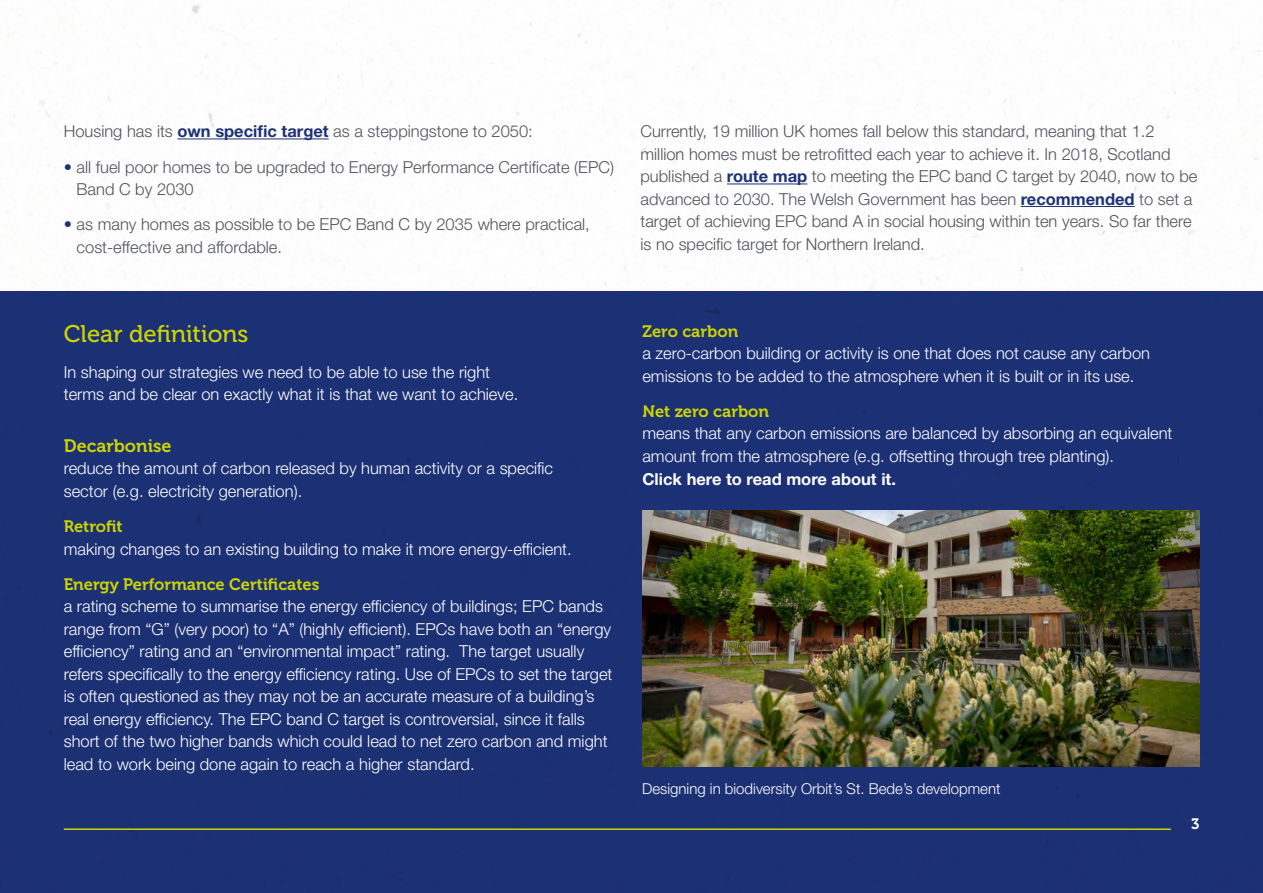
<style>
.page{position:relative;width:1263px;height:893px;background:#fff}
.page>*{position:absolute;margin:0;border:0;box-sizing:border-box;transform-origin:0 0}
.t1{font:24px "Museo 500";color:#cdd500}
.t2{font:18px "Museo 700";color:#cdd500}
.t3{font:300 16.5px/22.5px "Helvetica Neue LT Std";color:#fff}
.t4{font:300 16.5px/22.5px "Helvetica Neue LT Std";color:#50535a}
.t5{font:16.5px "Museo 700";color:#cdd500}
.t6{font:700 16.5px "Helvetica Neue LT Std";color:#fff}
.t7{font:300 15px "Helvetica Neue LT Std";color:#fff}
.t8{font:15px "Museo 700";color:#fff}
.s1{font-weight:700;color:#1d3176}
.s2{color:#1d3176}
</style>
<div class="page">
<div style="left:0;top:291px;width:1263px;height:602px;background:#1d3176"></div>
<hr style="left:177px;top:139px;width:152px;height:1px;background:#1d3176">
<hr style="left:727px;top:184px;width:80px;height:1px;background:#1d3176">
<hr style="left:1021px;top:206px;width:114px;height:1px;background:#1d3176">
<hr style="left:64px;top:828px;width:1107px;height:2px;background:#cdd500">
<img style="left:642px;top:510px;width:557px;height:256px">
<p class="t4" style="left:64px;top:120px;width:471px">Housing has its <span class="s1">own specific target</span> as a steppingstone to 2050:</p>
<p class="t4" style="left:77px;top:155px;width:539px;text-indent:-13px"><span class="s2">•</span> all fuel poor homes to be upgraded to Energy Performance Certificate (EPC)<br>Band C by 2030</p>
<p class="t4" style="left:77px;top:213px;width:515px;text-indent:-13px"><span class="s2">•</span> as many homes as possible to be EPC Band C by 2035 where practical, cost-effective and affordable.</p>
<p class="t4" style="left:640px;top:120px;width:558px">Currently, 19 million UK homes fall below this standard, meaning that 1.2 million homes must be retrofitted each year to achieve it. In 2018, Scotland published a <span class="s1">route map</span> to meeting the EPC band C target by 2040, now to be advanced to 2030. The Welsh Government has been <span class="s1">recommended</span> to set a target of achieving EPC band A in social housing within ten years. So far there is no specific target for Northern Ireland.</p>
<h1 class="t1" style="left:64px;top:321px;width:186px">Clear definitions</h1>
<p class="t3" style="left:64px;top:360px;width:456px">In shaping our strategies we need to be able to use the right terms and be clear on exactly what it is that we want to achieve.</p>
<p class="t2" style="left:64px;top:436px;width:109px">Decarbonise</p>
<p class="t3" style="left:64px;top:457px;width:491px">reduce the amount of carbon released by human activity or a specific sector (e.g. electricity generation).</p>
<p class="t5" style="left:64px;top:517px;width:60px">Retrofit</p>
<p class="t3" style="left:64px;top:537px;width:509px">making changes to an existing building to make it more energy-efficient.</p>
<p class="t5" style="left:64px;top:575px;width:257px">Energy Performance Certificates</p>
<p class="t3" style="left:64px;top:595px;width:550px">a rating scheme to summarise the energy efficiency of buildings; EPC bands range from “G” (very poor) to “A” (highly efficient). EPCs have both an “energy efficiency” rating and an “environmental impact” rating. The target usually refers specifically to the energy efficiency rating. Use of EPCs to set the target is often questioned as they may not be an accurate measure of a building’s real energy efficiency. The EPC band C target is controversial, since it falls short of the two higher bands which could lead to net zero carbon and might lead to work being done again to reach a higher standard.</p>
<p class="t5" style="left:642px;top:322px;width:97px">Zero carbon</p>
<p class="t3" style="left:642px;top:342px;width:509px">a zero-carbon building or activity is one that does not cause any carbon emissions to be added to the atmosphere when it is built or in its use.</p>
<p class="t5" style="left:642px;top:402px;width:128px">Net zero carbon</p>
<p class="t3" style="left:642px;top:422px;width:531px">means that any carbon emissions are balanced by absorbing an equivalent amount from the atmosphere (e.g. offsetting through tree planting).</p>
<p class="t6" style="left:642px;top:468px;width:255px">Click here to read more about it.</p>
<p class="t7" style="left:642px;top:780px;width:360px">Designing in biodiversity Orbit’s St. Bede’s development</p>
<p class="t8" style="left:1191px;top:816px;width:10px">3</p>
</div>
